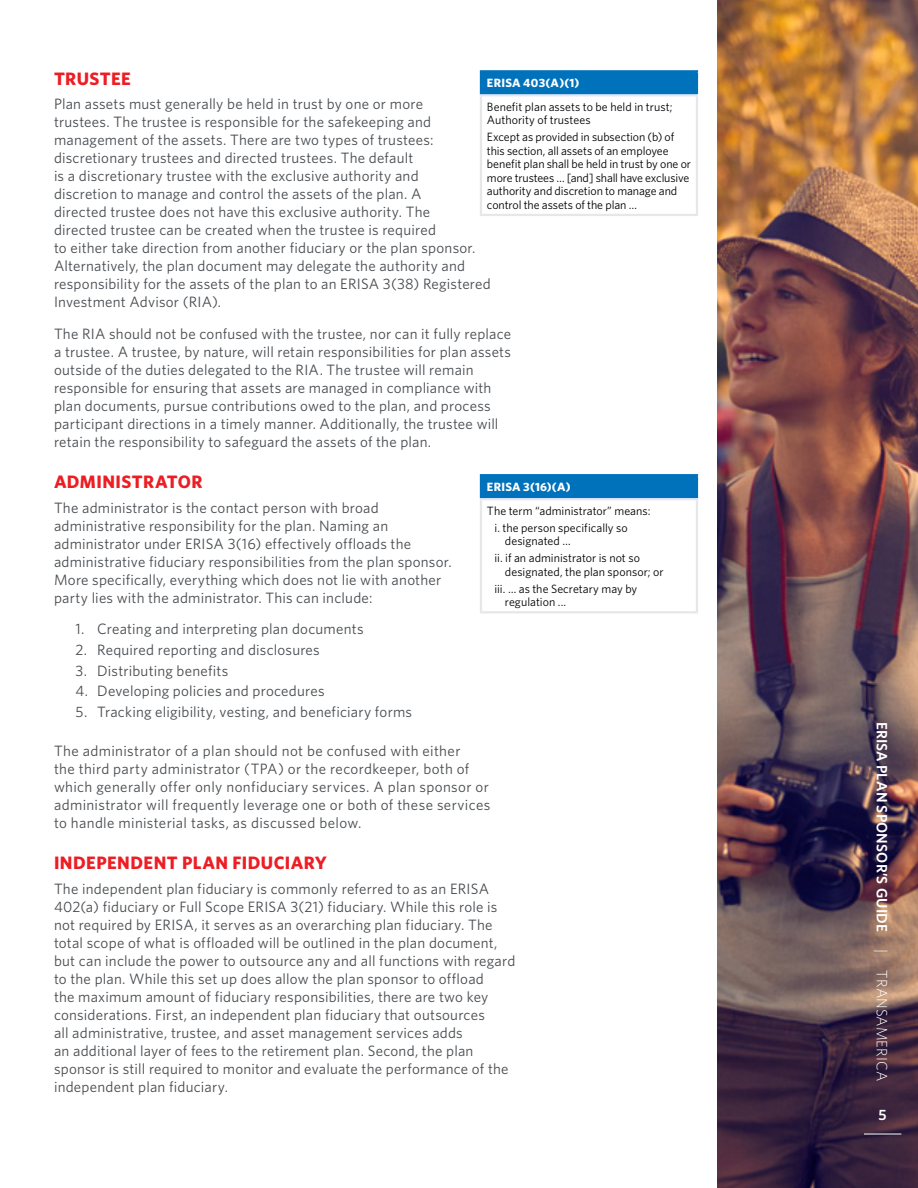
<style>
.page{position:relative;width:918px;height:1188px;background:#fff}
.page>*{position:absolute;margin:0;border:0;box-sizing:border-box;transform-origin:0 0}
.t1{font:700 18px "Whitney";letter-spacing:.02em;color:#ed1d24}
.t2{font:15px/18px "Whitney";letter-spacing:.015em;color:#474b4f}
.t3{font:600 15px "Whitney";letter-spacing:.01em;color:#fff}
.t4{font:12px/13.5px "Whitney";letter-spacing:-.005em;color:#000}
.t5{font:700 12px "Whitney";letter-spacing:.025em;color:#fff}
.s1{font-weight:300}
</style>
<div class="page">
<img style="left:718px;top:0;width:200px;height:1188px">
<div style="left:481px;top:475px;width:216px;height:24px;background:#0072bc"></div>
<hr style="left:480px;top:500px;width:2px;height:111px;background:#e6e7e8">
<hr style="left:696px;top:500px;width:2px;height:111px;background:#e6e7e8">
<hr style="left:480px;top:611px;width:218px;height:2px;background:#e6e7e8">
<hr style="left:480px;top:474px;width:218px;height:2px;background:#0072bc">
<hr style="left:480px;top:476px;width:2px;height:22px;background:#0072bc">
<hr style="left:696px;top:476px;width:2px;height:22px;background:#0072bc">
<hr style="left:480px;top:498px;width:218px;height:2px;background:#e1e8f6">
<div style="left:481px;top:71px;width:216px;height:24px;background:#0072bc"></div>
<hr style="left:480px;top:96px;width:2px;height:118px;background:#e6e7e8">
<hr style="left:696px;top:96px;width:2px;height:118px;background:#e6e7e8">
<hr style="left:480px;top:214px;width:218px;height:2px;background:#e6e7e8">
<hr style="left:480px;top:70px;width:218px;height:2px;background:#0072bc">
<hr style="left:480px;top:72px;width:2px;height:22px;background:#0072bc">
<hr style="left:696px;top:72px;width:2px;height:22px;background:#0072bc">
<hr style="left:480px;top:94px;width:218px;height:2px;background:#e1e8f6">
<hr style="left:864px;top:1134px;width:37px;height:1px;background:#fff">
<p class="t1" style="left:54px;top:66px;width:78px">TRUSTEE</p>
<p class="t2" style="left:54px;top:95px;width:438px">Plan assets must generally be held in trust by one or more<br>trustees. The trustee is responsible for the safekeeping and management of the assets. There are two types of trustees: discretionary trustees and directed trustees. The default<br>is a discretionary trustee with the exclusive authority and<br>discretion to manage and control the assets of the plan. A<br>directed trustee does not have this exclusive authority. The<br>directed trustee can be created when the trustee is required<br>to either take direction from another fiduciary or the plan sponsor.<br>Alternatively, the plan document may delegate the authority and responsibility for the assets of the plan to an ERISA 3(38) Registered Investment Advisor (RIA).</p>
<p class="t2" style="left:54px;top:324px;width:459px">The RIA should not be confused with the trustee, nor can it fully replace a trustee. A trustee, by nature, will retain responsibilities for plan assets outside of the duties delegated to the RIA. The trustee will remain responsible for ensuring that assets are managed in compliance with plan documents, pursue contributions owed to the plan, and process participant directions in a timely manner. Additionally, the trustee will retain the responsibility to safeguard the assets of the plan.</p>
<p class="t1" style="left:54px;top:470px;width:150px">ADMINISTRATOR</p>
<p class="t2" style="left:54px;top:498px;width:399px">The administrator is the contact person with broad administrative responsibility for the plan. Naming an administrator under ERISA 3(16) effectively offloads the administrative fiduciary responsibilities from the plan sponsor.<br>More specifically, everything which does not lie with another party lies with the administrator. This can include:</p>
<p class="t2" style="left:76px;top:620px;width:290px">1. Creating and interpreting plan documents</p>
<p class="t2" style="left:76px;top:640px;width:246px">2. Required reporting and disclosures</p>
<p class="t2" style="left:76px;top:661px;width:154px">3. Distributing benefits</p>
<p class="t2" style="left:76px;top:682px;width:251px">4. Developing policies and procedures</p>
<p class="t2" style="left:76px;top:703px;width:338px">5. Tracking eligibility, vesting, and beneficiary forms</p>
<p class="t2" style="left:54px;top:741px;width:438px">The administrator of a plan should not be confused with either<br>the third party administrator (TPA) or the recordkeeper, both of which generally offer only nonfiduciary services. A plan sponsor or administrator will frequently leverage one or both of these services to handle ministerial tasks, as discussed below.</p>
<p class="t1" style="left:54px;top:851px;width:274px">INDEPENDENT PLAN FIDUCIARY</p>
<p class="t2" style="left:54px;top:879px;width:463px">The independent plan fiduciary is commonly referred to as an ERISA 402(a) fiduciary or Full Scope ERISA 3(21) fiduciary. While this role is not required by ERISA, it serves as an overarching plan fiduciary. The total scope of what is offloaded will be outlined in the plan document, but can include the power to outsource any and all functions with regard to the plan. While this set up does allow the plan sponsor to offload<br>the maximum amount of fiduciary responsibilities, there are two key considerations. First, an independent plan fiduciary that outsources<br>all administrative, trustee, and asset management services adds<br>an additional layer of fees to the retirement plan. Second, the plan sponsor is still required to monitor and evaluate the performance of the independent plan fiduciary.</p>
<p class="t5" style="left:487px;top:75px;width:94px">ERISA 403(A)(1)</p>
<p class="t4" style="left:487px;top:100px;width:187px">Benefit plan assets to be held in trust;<br>Authority of trustees</p>
<p class="t4" style="left:487px;top:130px;width:206px">Except as provided in subsection (b) of this section, all assets of an employee benefit plan shall be held in trust by one or more trustees … [and] shall have exclusive authority and discretion to manage and control the assets of the plan …</p>
<p class="t5" style="left:487px;top:479px;width:85px">ERISA 3(16)(A)</p>
<p class="t4" style="left:494px;top:502px;width:158px;line-height:17px;text-indent:-8px">The term “administrator” means: i. the person specifically so</p>
<p class="t4" style="left:494px;top:532px;width:147px;line-height:17px;text-indent:10px">designated …<br>ii. if an administrator is not so</p>
<p class="t4" style="left:494px;top:563px;width:171px;line-height:17px;text-indent:10px">designated, the plan sponsor; or iii. … as the Secretary may by</p>
<p class="t4" style="left:505px;top:595px;width:63px">regulation ...</p>
<p class="t3" style="left:892px;top:722px;width:361px;rotate:90deg">ERISA PLAN SPONSOR’S GUIDE <span class="s1">| TRANSAMERICA</span></p>
<p class="t3" style="left:879px;top:1105px;width:10px">5</p>
</div>
